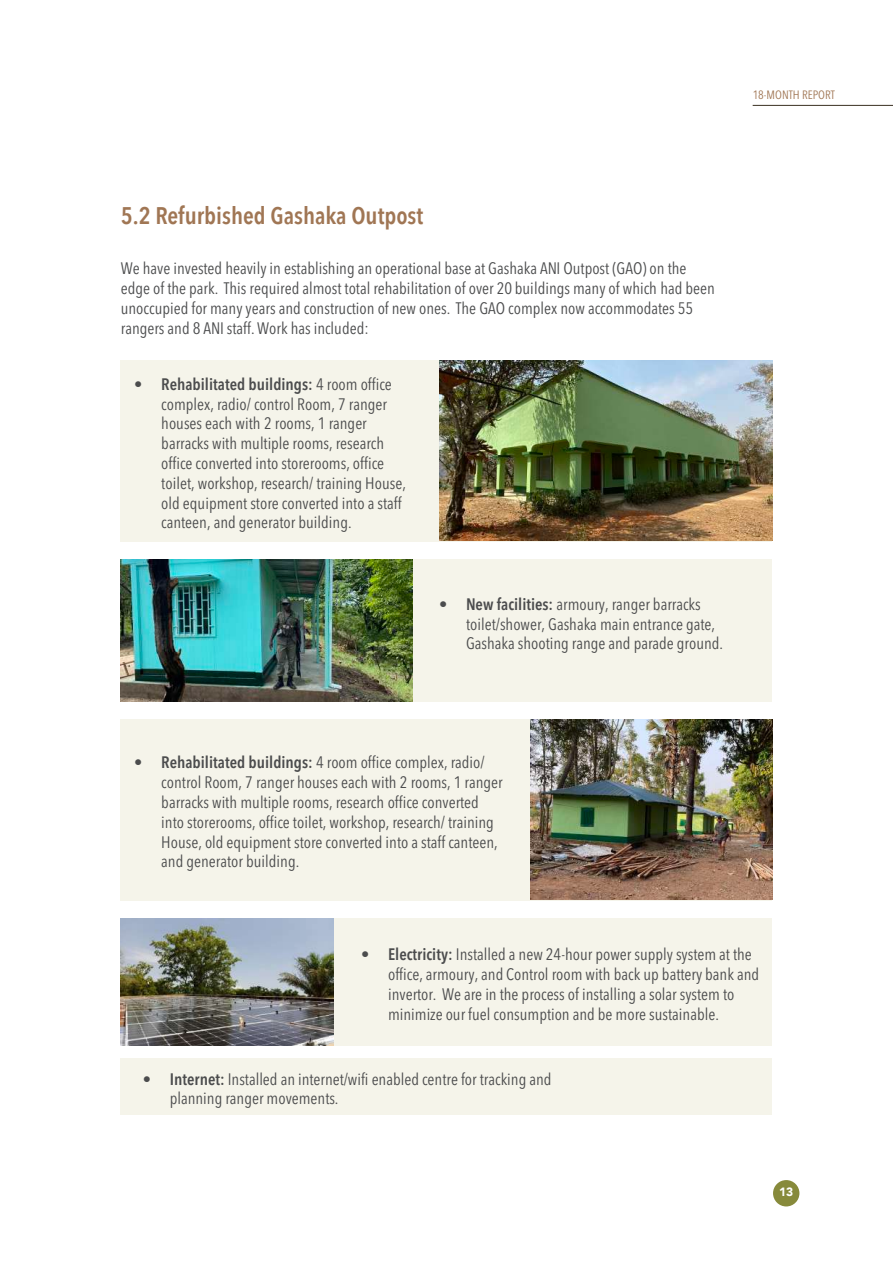
<style>
.page{position:relative;width:893px;height:1263px;background:#fff}
.page>*{position:absolute;margin:0;border:0;box-sizing:border-box;transform-origin:0 0}
.t1{font:600 24px "Avenir Next Condensed";color:#a07654}
.t2{font:condensed 16.5px/19.8px "Avenir Next";color:#4b4c4d}
.t3{font:condensed 12px "Avenir Next";color:#a07654}
.t4{font:900 12px "Avenir";color:#fff}
.s1{font-weight:600}
</style>
<div class="page">
<div style="left:121px;top:360px;width:651px;height:182px;background:#f5f4ea"></div>
<div style="left:121px;top:559px;width:651px;height:143px;background:#f5f4ea"></div>
<div style="left:121px;top:918px;width:651px;height:127px;background:#f5f4ea"></div>
<div style="left:121px;top:1058px;width:651px;height:56px;background:#f5f4ea"></div>
<div style="left:121px;top:719px;width:651px;height:181px;background:#f5f4ea"></div>
<img style="left:439px;top:360px;width:333px;height:180px">
<img style="left:121px;top:559px;width:291px;height:142px">
<img style="left:530px;top:719px;width:242px;height:180px">
<img style="left:121px;top:918px;width:212px;height:127px">
<div style="left:773px;top:1180px;width:26px;height:26px;background:#878a3b;border-radius:50%"></div>
<hr style="left:753px;top:105px;width:140px;height:1px;background:#3a3021">
<p class="t3" style="left:753px;top:88px;width:84px">18-MONTH REPORT</p>
<h1 class="t1" style="left:121px;top:194px;width:304px">5.2 Refurbished Gashaka Outpost</h1>
<p class="t2" style="left:121px;top:258px;width:596px">We have invested heavily in establishing an operational base at Gashaka ANI Outpost (GAO) on the edge of the park. This required almost total rehabilitation of over 20 buildings many of which had been unoccupied for many years and construction of new ones. The GAO complex now accommodates 55 rangers and 8 ANI staff. Work has included:</p>
<p class="t2" style="left:161px;top:374px;width:246px;text-indent:-27px"><span class="s1">• Rehabilitated buildings:</span> 4 room office complex, radio/ control Room, 7 ranger houses each with 2 rooms, 1 ranger barracks with multiple rooms, research office converted into storerooms, office toilet, workshop, research/ training House, old equipment store converted into a staff canteen, and generator building.</p>
<p class="t2" style="left:466px;top:594px;width:258px;text-indent:-27px"><span class="s1">• New facilities:</span> armoury, ranger barracks toilet/shower, Gashaka main entrance gate,<br>Gashaka shooting range and parade ground.</p>
<p class="t2" style="left:161px;top:753px;width:343px;text-indent:-27px"><span class="s1">• Rehabilitated buildings:</span> 4 room office complex, radio/ control Room, 7 ranger houses each with 2 rooms, 1 ranger barracks with multiple rooms, research office converted into storerooms, office toilet, workshop, research/ training House, old equipment store converted into a staff canteen, and generator building.</p>
<p class="t2" style="left:388px;top:944px;width:372px;text-indent:-27px"><span class="s1">• Electricity:</span> Installed a new 24-hour power supply system at the office, armoury, and Control room with back up battery bank and invertor. We are in the process of installing a solar system to minimize our fuel consumption and be more sustainable.</p>
<p class="t2" style="left:170px;top:1069px;width:383px;text-indent:-27px"><span class="s1">• Internet:</span> Installed an internet/wifi enabled centre for tracking and planning ranger movements.</p>
<p class="t4" style="left:779px;top:1182px;width:16px">13</p>
</div>
